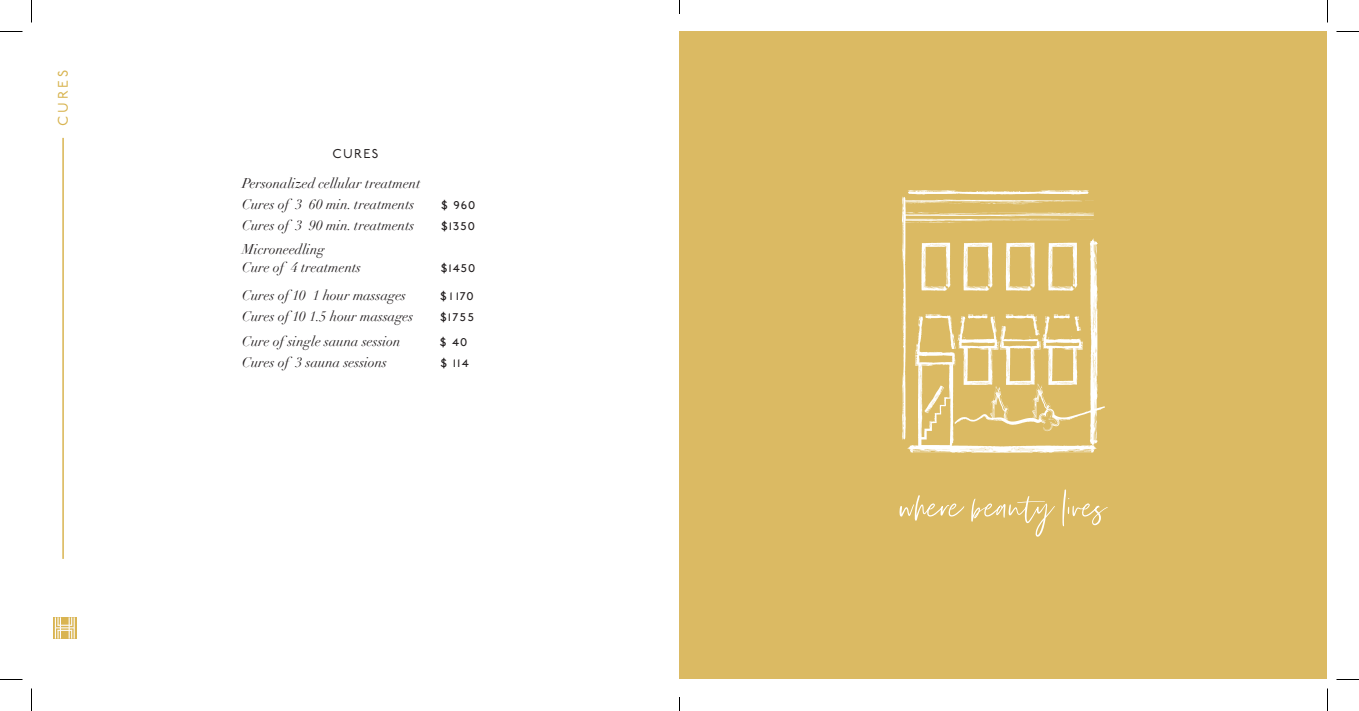
<style>
.page{position:relative;width:1359px;height:711px;background:#fff}
.page>*{position:absolute;margin:0;border:0;box-sizing:border-box;transform-origin:0 0}
.t1{font:italic 13.8px "Didot";color:#231f20}
.t2{font:13.8px "P22 Underground Bk S";letter-spacing:.22em;color:#d8b450}
.t3{font:13.5px "P22 Underground Bk S";letter-spacing:.08em;color:#231f20}
.t4{font:12.75px "P22 Underground Bk S";letter-spacing:.1em;color:#231f20}
</style>
<div class="page">
<div style="left:680px;top:32px;width:648px;height:648px;background:#dbba63"></div>
<img style="left:903px;top:191px;width:202px;height:261px">
<svg style="left:900px;top:489px;width:208px;height:48px"></svg>
<div style="left:53px;top:617px;width:23px;height:22px;background:#ddbd67"></div>
<svg style="left:55px;top:617px;width:20px;height:22px"></svg>
<hr style="left:62px;top:138px;width:2px;height:421px;background:#d8b450">
<svg style="left:0;top:31px;width:22px;height:1px"></svg>
<svg style="left:1336px;top:31px;width:23px;height:1px"></svg>
<svg style="left:0;top:679px;width:22px;height:1px"></svg>
<svg style="left:1336px;top:679px;width:23px;height:1px"></svg>
<svg style="left:31px;top:0;width:1px;height:22px"></svg>
<svg style="left:31px;top:688px;width:1px;height:23px"></svg>
<svg style="left:1327px;top:0;width:1px;height:22px"></svg>
<svg style="left:1327px;top:688px;width:1px;height:23px"></svg>
<svg style="left:679px;top:0;width:1px;height:14px"></svg>
<svg style="left:679px;top:698px;width:1px;height:13px"></svg>
<p class="t2" style="left:55px;top:126px;width:58px;rotate:-90deg">CURES</p>
<p class="t4" style="left:333px;top:147px;width:47px">CURES</p>
<p class="t1" style="left:242px;top:174px;width:180px">Personalized cellular treatment</p>
<p class="t1" style="left:242px;top:195px;width:174px">Cures of 3 60 min. treatments</p>
<p class="t3" style="left:441px;top:197px;width:36px">$ 960</p>
<p class="t1" style="left:242px;top:216px;width:174px">Cures of 3 90 min. treatments</p>
<p class="t3" style="left:441px;top:218px;width:35px">$1350</p>
<p class="t1" style="left:242px;top:241px;width:84px">Microneedling</p>
<p class="t1" style="left:242px;top:259px;width:121px">Cure of 4 treatments</p>
<p class="t3" style="left:441px;top:260px;width:36px">$1450</p>
<p class="t1" style="left:242px;top:287px;width:166px">Cures of 10 1 hour massages</p>
<p class="t3" style="left:440px;top:288px;width:35px">$1170</p>
<p class="t1" style="left:242px;top:308px;width:173px">Cures of 10 1.5 hour massages</p>
<p class="t3" style="left:440px;top:309px;width:35px">$1755</p>
<p class="t1" style="left:242px;top:333px;width:160px">Cure of single sauna session</p>
<p class="t3" style="left:440px;top:334px;width:29px">$ 40</p>
<p class="t1" style="left:242px;top:354px;width:147px">Cures of 3 sauna sessions</p>
<p class="t3" style="left:440px;top:355px;width:30px">$ 114</p>
</div>
